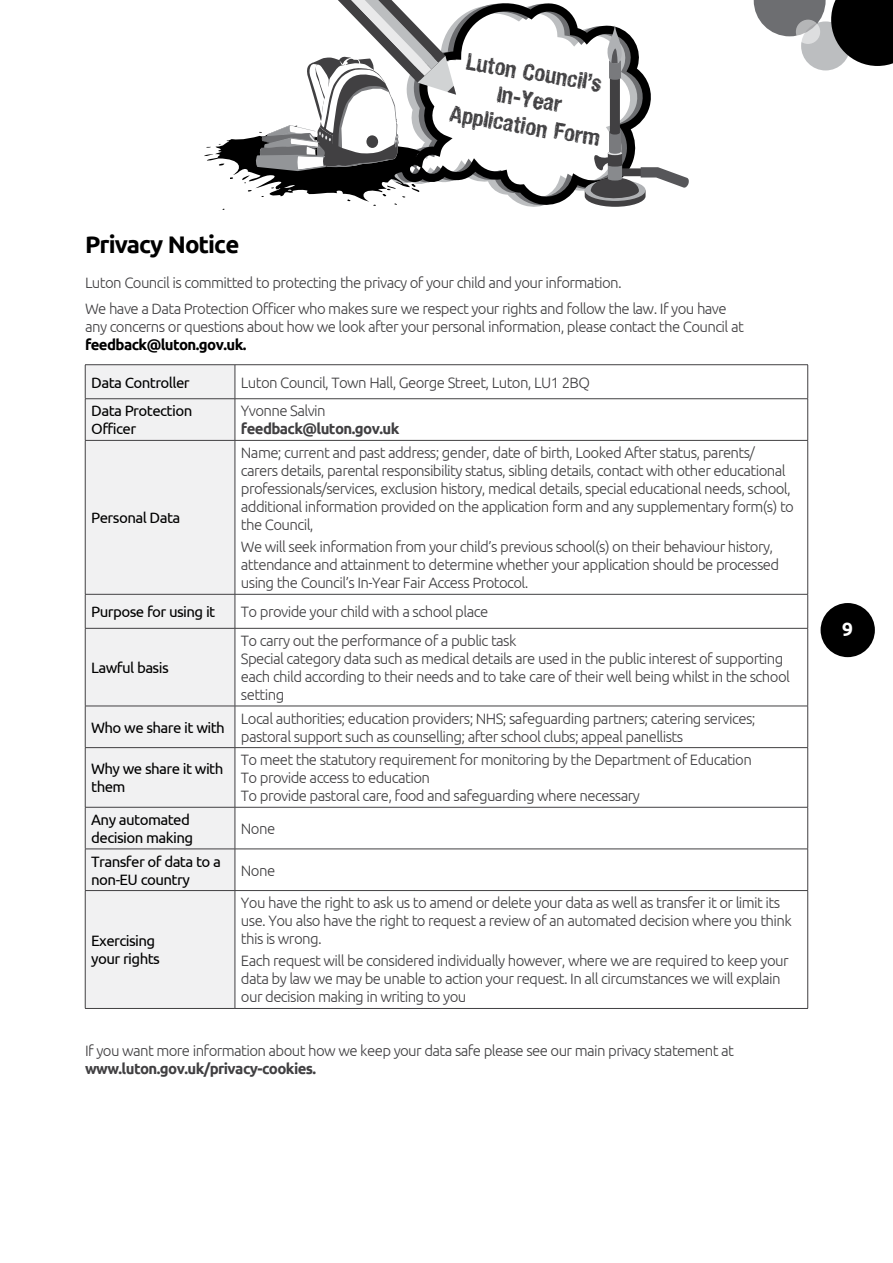
<style>
.page{position:relative;width:893px;height:1263px;background:#fff}
.page>*{position:absolute;margin:0;border:0;box-sizing:border-box;transform-origin:0 0}
.t1{font:700 24px "Ubuntu";letter-spacing:-.04em;color:#000}
.t2{font:700 22.5px/26.8px "Hand Vetica";color:#414042;text-align:center}
.t3{font:700 19.05px "Ubuntu";color:#fff}
.t4{font:300 15px/18px "Ubuntu";letter-spacing:-.04em;color:#414042}
.t5{font:15px/18px "Ubuntu";letter-spacing:-.04em;color:#000}
.t6{font:700 15px "Ubuntu";letter-spacing:-.04em;color:#414042}
.t7{font:700 15px "Ubuntu";letter-spacing:-.04em;color:#000}
</style>
<div class="page">
<div style="left:821px;top:603px;width:54px;height:54px;background:#000;border-radius:50%"></div>
<svg style="left:754px;top:0;width:139px;height:66px"></svg>
<svg style="left:801px;top:21px;width:49px;height:49px;background:#969799"></svg>
<svg style="left:796px;top:20px;width:24px;height:24px"></svg>
<svg style="left:456px;top:3px;width:129px;height:203px"></svg>
<svg style="left:585px;top:25px;width:104px;height:182px"></svg>
<svg style="left:204px;top:0;width:252px;height:210px"></svg>
<div style="left:86px;top:365px;width:149px;height:643px;background:#f1f1f2"></div>
<svg style="left:236px;top:365px;width:571px;height:527px"></svg>
<hr style="left:85px;top:364px;width:150px;height:1px;background:#414042">
<hr style="left:85px;top:365px;width:1px;height:34px;background:#414042">
<hr style="left:235px;top:364px;width:573px;height:1px;background:#414042">
<hr style="left:235px;top:365px;width:1px;height:34px;background:#414042">
<hr style="left:807px;top:365px;width:1px;height:34px;background:#414042">
<hr style="left:85px;top:398px;width:150px;height:1px;background:#414042">
<hr style="left:85px;top:399px;width:1px;height:41px;background:#414042">
<hr style="left:235px;top:398px;width:573px;height:1px;background:#414042">
<hr style="left:235px;top:399px;width:1px;height:41px;background:#414042">
<hr style="left:807px;top:399px;width:1px;height:41px;background:#414042">
<hr style="left:85px;top:440px;width:150px;height:1px;background:#414042">
<hr style="left:85px;top:441px;width:1px;height:153px;background:#414042">
<hr style="left:235px;top:440px;width:573px;height:1px;background:#414042">
<hr style="left:235px;top:441px;width:1px;height:153px;background:#414042">
<hr style="left:807px;top:441px;width:1px;height:153px;background:#414042">
<hr style="left:85px;top:594px;width:150px;height:1px;background:#414042">
<hr style="left:85px;top:594px;width:1px;height:34px;background:#414042">
<hr style="left:235px;top:594px;width:573px;height:1px;background:#414042">
<hr style="left:235px;top:594px;width:1px;height:34px;background:#414042">
<hr style="left:807px;top:594px;width:1px;height:34px;background:#414042">
<hr style="left:85px;top:628px;width:150px;height:1px;background:#414042">
<hr style="left:85px;top:628px;width:1px;height:78px;background:#414042">
<hr style="left:235px;top:628px;width:573px;height:1px;background:#414042">
<hr style="left:235px;top:628px;width:1px;height:78px;background:#414042">
<hr style="left:807px;top:628px;width:1px;height:78px;background:#414042">
<hr style="left:85px;top:706px;width:150px;height:1px;background:#414042">
<hr style="left:85px;top:706px;width:1px;height:41px;background:#414042">
<hr style="left:235px;top:706px;width:573px;height:1px;background:#414042">
<hr style="left:235px;top:706px;width:1px;height:41px;background:#414042">
<hr style="left:807px;top:706px;width:1px;height:41px;background:#414042">
<hr style="left:85px;top:747px;width:150px;height:1px;background:#414042">
<hr style="left:85px;top:748px;width:1px;height:59px;background:#414042">
<hr style="left:235px;top:747px;width:573px;height:1px;background:#414042">
<hr style="left:235px;top:748px;width:1px;height:59px;background:#414042">
<hr style="left:807px;top:748px;width:1px;height:59px;background:#414042">
<hr style="left:85px;top:807px;width:150px;height:1px;background:#414042">
<hr style="left:85px;top:807px;width:1px;height:42px;background:#414042">
<hr style="left:235px;top:807px;width:573px;height:1px;background:#414042">
<hr style="left:235px;top:807px;width:1px;height:42px;background:#414042">
<hr style="left:807px;top:807px;width:1px;height:42px;background:#414042">
<hr style="left:85px;top:849px;width:150px;height:1px;background:#414042">
<hr style="left:85px;top:849px;width:1px;height:41px;background:#414042">
<hr style="left:235px;top:849px;width:573px;height:1px;background:#414042">
<hr style="left:235px;top:849px;width:1px;height:41px;background:#414042">
<hr style="left:807px;top:849px;width:1px;height:41px;background:#414042">
<hr style="left:85px;top:890px;width:150px;height:1px;background:#414042">
<hr style="left:85px;top:891px;width:1px;height:117px;background:#414042">
<hr style="left:235px;top:890px;width:573px;height:1px;background:#414042">
<hr style="left:235px;top:891px;width:1px;height:117px;background:#414042">
<hr style="left:807px;top:891px;width:1px;height:117px;background:#414042">
<hr style="left:85px;top:1008px;width:150px;height:1px;background:#414042">
<hr style="left:235px;top:1008px;width:573px;height:1px;background:#414042">
<h2 class="t2" style="left:461px;top:47px;width:153px;rotate:9deg">Luton Council’s<br>In-Year<br>Application Form</h2>
<h1 class="t1" style="left:85px;top:229px;width:156px">Privacy Notice</h1>
<p class="t4" style="left:85px;top:269px;width:643px;line-height:26.5px">Luton Council is committed to protecting the privacy of your child and your information.<br>We have a Data Protection Officer who makes sure we respect your rights and follow the law. If you have</p>
<p class="t4" style="left:85px;top:317px;width:660px">any concerns or questions about how we look after your personal information, please contact the Council at</p>
<p class="t7" style="left:85px;top:336px;width:163px">feedback@luton.gov.uk.</p>
<p class="t5" style="left:91px;top:373px;width:100px">Data Controller</p>
<p class="t4" style="left:241px;top:373px;width:351px">Luton Council, Town Hall, George Street, Luton, LU1 2BQ</p>
<p class="t5" style="left:91px;top:402px;width:103px">Data Protection<br>Officer</p>
<p class="t4" style="left:241px;top:402px;width:86px">Yvonne Salvin</p>
<p class="t6" style="left:241px;top:420px;width:160px">feedback@luton.gov.uk</p>
<p class="t5" style="left:91px;top:508px;width:91px">Personal Data</p>
<p class="t4" style="left:241px;top:443px;width:554px">Name; current and past address; gender, date of birth, Looked After status, parents/ carers details, parental responsibility status, sibling details, contact with other educational professionals/services, exclusion history, medical details, special educational needs, school, additional information provided on the application form and any supplementary form(s) to the Council,</p>
<p class="t4" style="left:241px;top:538px;width:540px">We will seek information from your child’s previous school(s) on their behaviour history, attendance and attainment to determine whether your application should be processed using the Council’s In-Year Fair Access Protocol.</p>
<p class="t5" style="left:91px;top:602px;width:126px">Purpose for using it</p>
<p class="t4" style="left:241px;top:602px;width:249px">To provide your child with a school place</p>
<p class="t5" style="left:91px;top:658px;width:79px">Lawful basis</p>
<p class="t4" style="left:241px;top:631px;width:550px">To carry out the performance of a public task<br>Special category data such as medical details are used in the public interest of supporting each child according to their needs and to take care of their well being whilst in the school setting</p>
<p class="t5" style="left:91px;top:718px;width:135px">Who we share it with</p>
<p class="t4" style="left:241px;top:709px;width:516px">Local authorities; education providers; NHS; safeguarding partners; catering services; pastoral support such as counselling; after school clubs; appeal panellists</p>
<p class="t5" style="left:91px;top:759px;width:134px">Why we share it with them</p>
<p class="t4" style="left:241px;top:750px;width:512px">To meet the statutory requirement for monitoring by the Department of Education<br>To provide access to education<br>To provide pastoral care, food and safeguarding where necessary</p>
<p class="t5" style="left:91px;top:810px;width:103px">Any automated decision making</p>
<p class="t4" style="left:241px;top:819px;width:36px">None</p>
<p class="t5" style="left:91px;top:852px;width:131px">Transfer of data to a non-EU country</p>
<p class="t4" style="left:241px;top:861px;width:36px">None</p>
<p class="t4" style="left:241px;top:893px;width:552px">You have the right to ask us to amend or delete your data as well as transfer it or limit its use. You also have the right to request a review of an automated decision where you think this is wrong.</p>
<p class="t4" style="left:241px;top:952px;width:549px">Each request will be considered individually however, where we are required to keep your data by law we may be unable to action your request. In all circumstances we will explain our decision making in writing to you</p>
<p class="t4" style="left:85px;top:1041px;width:650px">If you want more information about how we keep your data safe please see our main privacy statement at</p>
<p class="t6" style="left:85px;top:1059px;width:233px">www.luton.gov.uk/privacy-cookies.</p>
<p class="t5" style="left:91px;top:931px;width:70px">Exercising your rights</p>
<p class="t3" style="left:842px;top:618px;width:12px">9</p>
</div>
